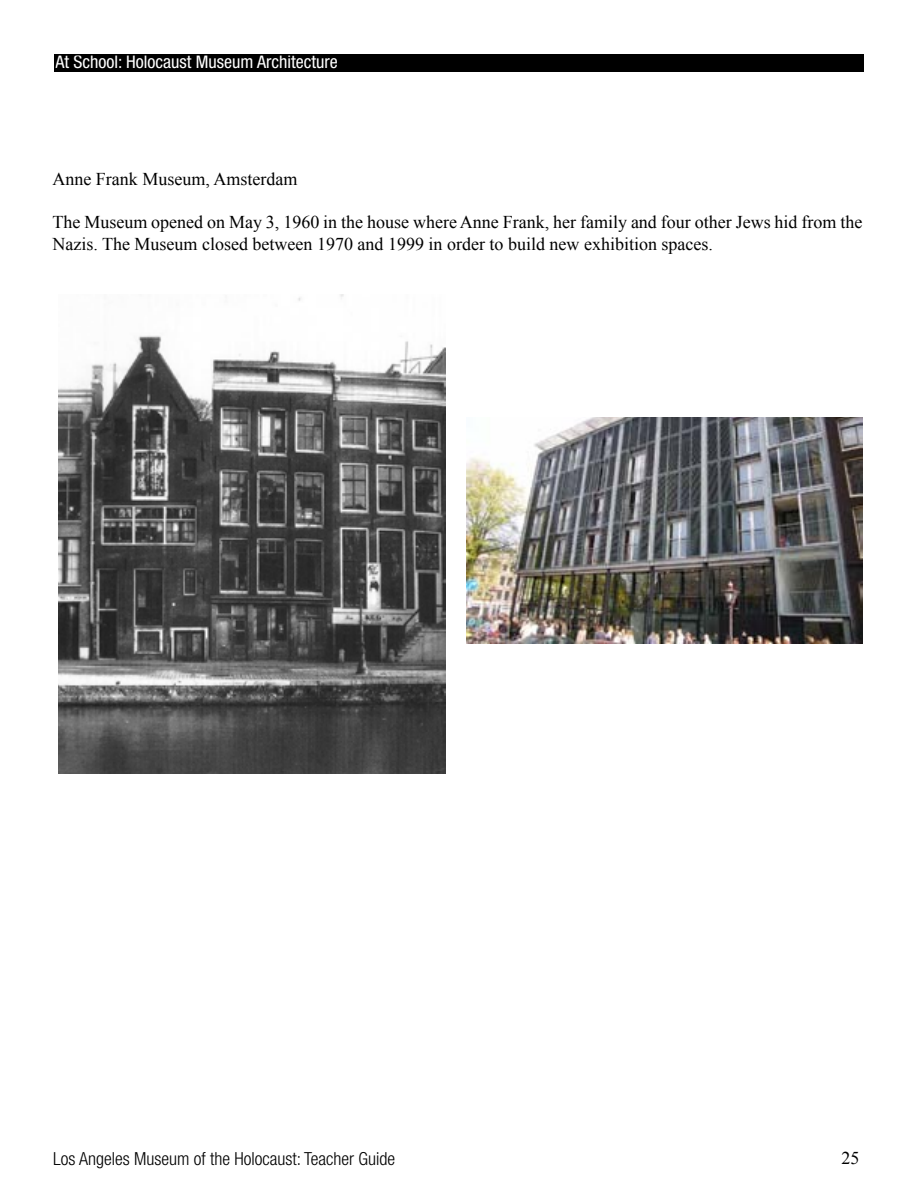
<style>
.page{position:relative;width:918px;height:1188px;background:#fff}
.page>*{position:absolute;margin:0;border:0;box-sizing:border-box;transform-origin:0 0}
.t1{font:18px/21.6px "Times New Roman";color:#000}
.t2{font:300 condensed 18px "Helvetica Neue LT Pro";color:#000}
.t3{font:condensed 18px "Helvetica Neue LT Pro";color:#fff}
</style>
<div class="page">
<div style="left:55px;top:55px;width:808px;height:16px;background:#000"></div>
<div style="left:54px;top:54px;width:810px;height:18px;border:2px solid #000"></div>
<img style="left:58px;top:295px;width:387px;height:479px">
<img style="left:467px;top:418px;width:395px;height:226px">
<p class="t3" style="left:56px;top:51px;width:284px">At School: Holocaust Museum Architecture</p>
<p class="t1" style="left:52px;top:168px;width:246px">Anne Frank Museum, Amsterdam</p>
<p class="t1" style="left:52px;top:211px;width:811px">The Museum opened on May 3, 1960 in the house where Anne Frank, her family and four other Jews hid from the<br>Nazis. The Museum closed between 1970 and 1999 in order to build new exhibition spaces.</p>
<p class="t2" style="left:53px;top:1148px;width:343px">Los Angeles Museum of the Holocaust: Teacher Guide</p>
<p class="t1" style="left:841px;top:1147px;width:19px">25</p>
</div>
